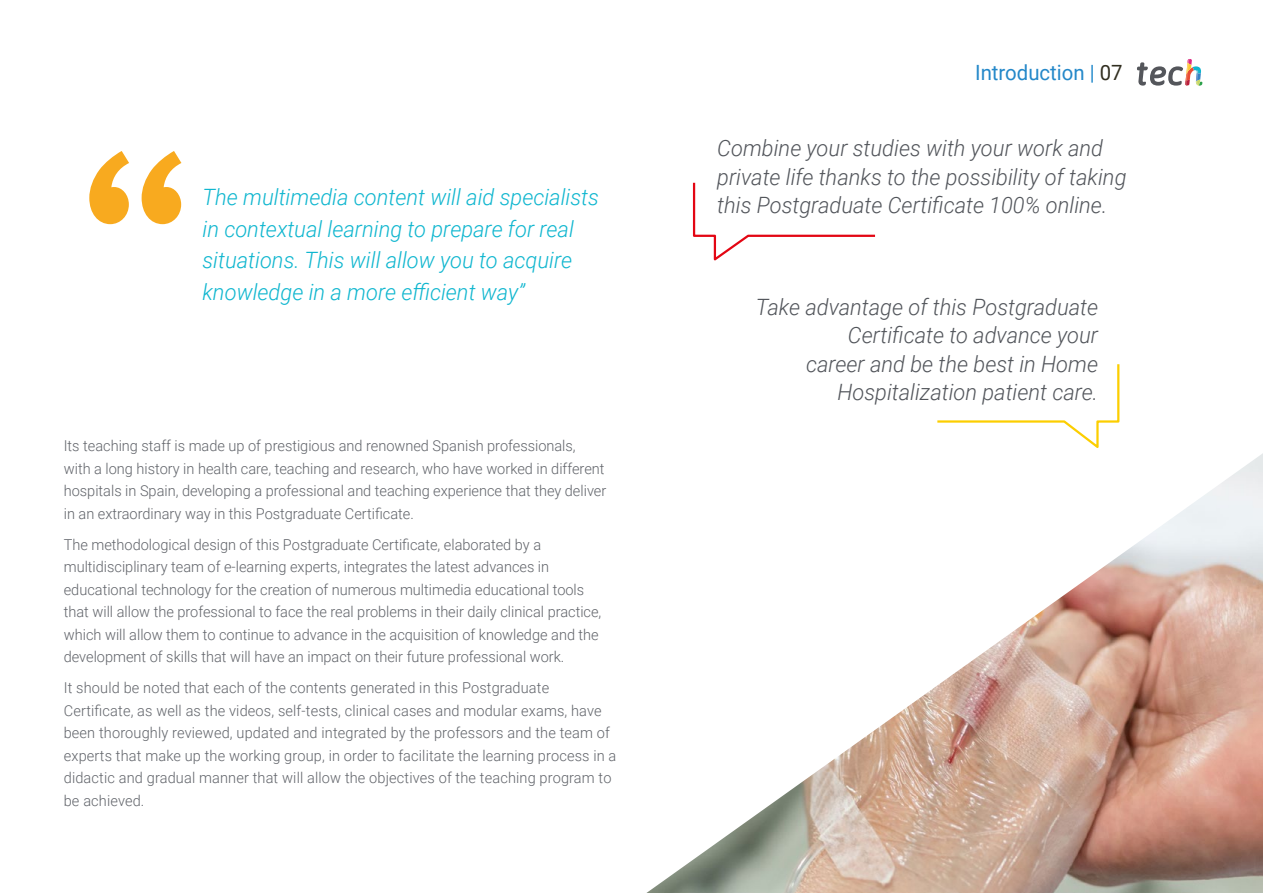
<style>
.page{position:relative;width:1263px;height:893px;background:#fff}
.page>*{position:absolute;margin:0;border:0;box-sizing:border-box;transform-origin:0 0}
.t1{font:italic 300 22.5px/28.5px "Roboto";color:#52555b;text-align:right}
.t2{font:italic 300 22.5px/31.5px "Roboto";color:#0fb6cf}
.t3{font:21px "Roboto";color:#2488c9}
.t4{font:300 15px/22.5px "Roboto";color:#61646a}
.s1{color:#2289cb}
.s2{color:#312e20}
</style>
<div class="page">
<svg style="left:937px;top:364px;width:183px;height:84px"></svg>
<img style="left:646px;top:453px;width:617px;height:440px">
<svg style="left:692px;top:182px;width:184px;height:79px"></svg>
<svg style="left:1137px;top:59px;width:65px;height:27px"></svg>
<svg style="left:89px;top:151px;width:92px;height:73px"></svg>
<h1 class="t2" style="left:202px;top:181px;width:398px">The multimedia content will aid specialists in contextual learning to prepare for real situations. This will allow you to acquire knowledge in a more efficient way”</h1>
<p class="t4" style="left:64px;top:434px;width:544px">Its teaching staff is made up of prestigious and renowned Spanish professionals,<br>with a long history in health care, teaching and research, who have worked in different hospitals in Spain, developing a professional and teaching experience that they deliver in an extraordinary way in this Postgraduate Certificate.</p>
<p class="t4" style="left:64px;top:533px;width:539px">The methodological design of this Postgraduate Certificate, elaborated by a multidisciplinary team of e-learning experts, integrates the latest advances in educational technology for the creation of numerous multimedia educational tools that will allow the professional to face the real problems in their daily clinical practice, which will allow them to continue to advance in the acquisition of knowledge and the development of skills that will have an impact on their future professional work.</p>
<p class="t4" style="left:64px;top:676px;width:554px">It should be noted that each of the contents generated in this Postgraduate Certificate, as well as the videos, self-tests, clinical cases and modular exams, have been thoroughly reviewed, updated and integrated by the professors and the team of experts that make up the working group, in order to facilitate the learning process in a didactic and gradual manner that will allow the objectives of the teaching program to be achieved.</p>
<h2 class="t3" style="left:975px;top:57px;width:149px">Introduction <span class="s1">|</span> <span class="s2">07</span></h2>
<h1 class="t1" style="left:717px;top:133px;width:411px;text-align:left">Combine your studies with your work and private life thanks to the possibility of taking this Postgraduate Certificate 100% online.</h1>
<h1 class="t1" style="left:756px;top:291px;width:344px">Take advantage of this Postgraduate<br>Certificate to advance your<br>career and be the best in Home<br>Hospitalization patient care.</h1>
</div>
